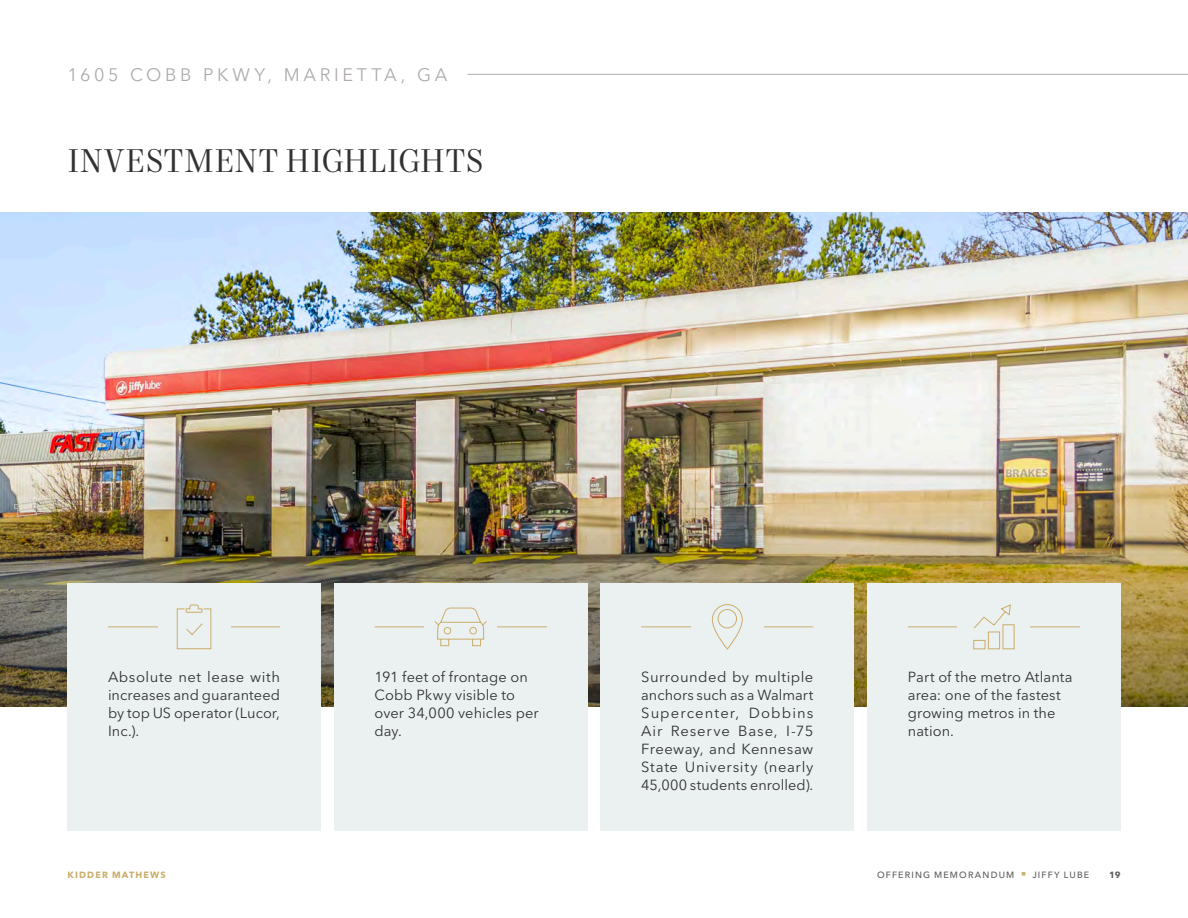
<style>
.page{position:relative;width:1188px;height:918px;background:#fff}
.page>*{position:absolute;margin:0;border:0;box-sizing:border-box;transform-origin:0 0}
.Headline_-_Level_2{font:33px "Mort Modern 08";letter-spacing:.005em;color:#313234}
.Section_Identifier{font:18px "Avenir Next LT Pro";letter-spacing:.2em;color:#afabac}
.Body_Copy_-_Charcoal{font:14.55px/18px "Avenir Next LT Pro";letter-spacing:.01em;color:#313234;text-align:justify}
.Subhead_-_Level_1{font:14.55px/18px "Avenir Next LT Pro";letter-spacing:.005em;color:#313234}
.t1{font:500 9px "Avenir Next LT Pro";letter-spacing:.13em;color:#5e5d5d}
.t2{font:700 9px "Avenir Next LT Pro";letter-spacing:.13em;color:#cbae6b}
.t3{font:700 9px "Avenir Next LT Pro";color:#5e5d5d}
.s1{color:#cbae6b}
</style>
<div class="page">
<img style="left:0;top:213px;width:1188px;height:229px">
<img style="left:0;top:442px;width:1188px;height:265px">
<div style="left:68px;top:583px;width:253px;height:247px;background:#ebf0f1"></div>
<hr style="left:108px;top:626px;width:172px;height:1px;background:#cbae6b">
<div style="left:158px;top:603px;width:72px;height:48px;background:#ebf0f1"></div>
<svg style="left:177px;top:605px;width:34px;height:44px"></svg>
<div style="left:334px;top:583px;width:253px;height:247px;background:#ebf0f1"></div>
<hr style="left:375px;top:626px;width:172px;height:1px;background:#cbae6b">
<div style="left:425px;top:603px;width:72px;height:48px;background:#ebf0f1"></div>
<svg style="left:434px;top:607px;width:53px;height:39px"></svg>
<div style="left:601px;top:583px;width:253px;height:247px;background:#ebf0f1"></div>
<hr style="left:641px;top:626px;width:172px;height:1px;background:#cbae6b">
<div style="left:691px;top:603px;width:73px;height:48px;background:#ebf0f1"></div>
<svg style="left:712px;top:604px;width:31px;height:45px"></svg>
<div style="left:867px;top:583px;width:253px;height:247px;background:#ebf0f1"></div>
<hr style="left:908px;top:626px;width:172px;height:1px;background:#cbae6b">
<div style="left:958px;top:603px;width:72px;height:48px;background:#ebf0f1"></div>
<svg style="left:973px;top:604px;width:42px;height:45px"></svg>
<hr style="left:468px;top:74px;width:720px;height:1px;background:#afabac">
<p class="Section_Identifier" style="left:68px;top:64px;width:381px">1605 COBB PKWY, MARIETTA, GA</p>
<p class="Headline_-_Level_2" style="left:68px;top:141px;width:418px">INVESTMENT HIGHLIGHTS</p>
<p class="Body_Copy_-_Charcoal" style="left:108px;top:668px;width:174px">Absolute net lease with increases and guaranteed by top US operator (Lucor, Inc.).</p>
<p class="Subhead_-_Level_1" style="left:375px;top:668px;width:166px">191 feet of frontage on<br>Cobb Pkwy visible to over 34,000 vehicles per day.</p>
<p class="Body_Copy_-_Charcoal" style="left:641px;top:668px;width:174px">Surrounded by multiple anchors such as a Walmart Supercenter, Dobbins Air Reserve Base, I-75<br>Freeway, and Kennesaw State University (nearly 45,000 students enrolled).</p>
<p class="Subhead_-_Level_1" style="left:908px;top:668px;width:166px">Part of the metro Atlanta area: one of the fastest growing metros in the nation.</p>
<p class="t2" style="left:68px;top:869px;width:100px">KIDDER MATHEWS</p>
<p class="t1" style="left:877px;top:869px;width:214px">OFFERING MEMORANDUM <span class="s1">■</span> JIFFY LUBE</p>
<p class="t3" style="left:1109px;top:869px;width:13px">19</p>
</div>
